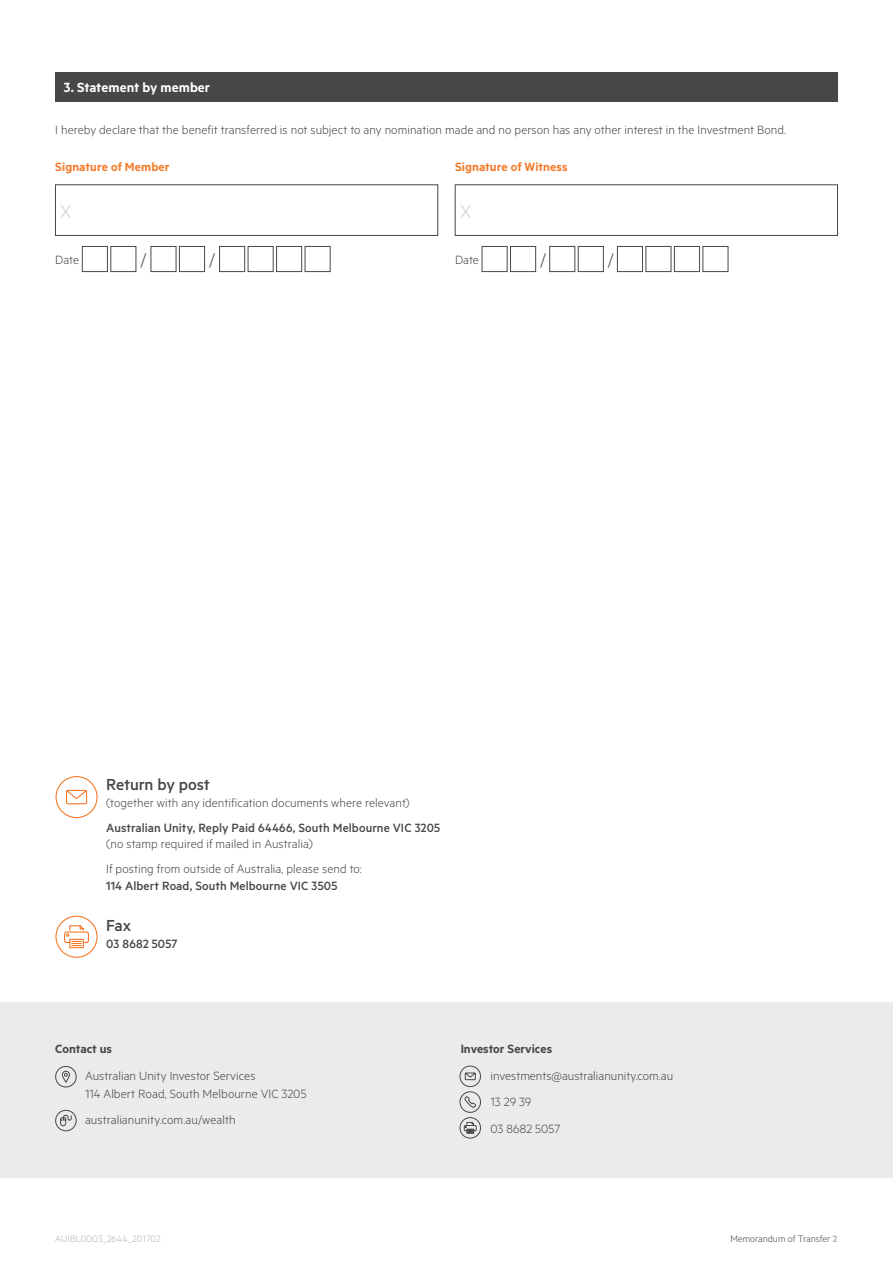
<style>
.page{position:relative;width:893px;height:1263px;background:#fff}
.page>*{position:absolute;margin:0;border:0;box-sizing:border-box;transform-origin:0 0}
.t1{font:300 21px "Metric";color:#cecfd1}
.Body{font:300 19.5px "Metric";color:#464748}
.t2{font:500 18px "Metric";letter-spacing:-.01em;color:#464748}
.Numbered_Box{font:600 15px "Metric";letter-spacing:.005em;color:#fff}
.Body-2{font:300 13.5px/26.5px "Metric";letter-spacing:.005em;color:#464748}
.t3{font:500 13.5px "Metric";letter-spacing:.005em;color:#464748}
.Subhead_Orange{font:600 13.5px "Metric";letter-spacing:.005em;color:#f47b2a}
.t4{font:600 13.5px "Metric";color:#464748}
.t5{font:300 10.5px "Metric";letter-spacing:.01em;color:#b2b3b7}
.t6{font:300 10.5px "Metric";color:#464748}
.s1{font-weight:600;color:#b2b3b7}
</style>
<div class="page">
<svg style="left:55px;top:915px;width:43px;height:43px"></svg>
<svg style="left:55px;top:776px;width:43px;height:43px"></svg>
<div style="left:0;top:1002px;width:893px;height:176px;background:#eaebec"></div>
<svg style="left:55px;top:1066px;width:22px;height:21px"></svg>
<div style="left:55px;top:1110px;width:21px;height:21px;border:1px solid #464748;border-radius:50%"></div>
<svg style="left:60px;top:1115px;width:12px;height:11px"></svg>
<svg style="left:459px;top:1065px;width:22px;height:74px"></svg>
<div style="left:55px;top:72px;width:783px;height:30px;background:#464748"></div>
<div style="left:55px;top:185px;width:383px;height:51px;border:1px solid #464748"></div>
<div style="left:455px;top:185px;width:383px;height:51px;border:1px solid #464748"></div>
<div style="left:82px;top:246px;width:26px;height:26px;background:#fff;border:1px solid #464748"></div>
<div style="left:111px;top:246px;width:25px;height:26px;background:#fff;border:1px solid #464748"></div>
<div style="left:151px;top:246px;width:25px;height:26px;background:#fff;border:1px solid #464748"></div>
<div style="left:179px;top:246px;width:26px;height:26px;background:#fff;border:1px solid #464748"></div>
<div style="left:219px;top:246px;width:26px;height:26px;background:#fff;border:1px solid #464748"></div>
<div style="left:248px;top:246px;width:25px;height:26px;background:#fff;border:1px solid #464748"></div>
<div style="left:276px;top:246px;width:26px;height:26px;background:#fff;border:1px solid #464748"></div>
<div style="left:305px;top:246px;width:25px;height:26px;background:#fff;border:1px solid #464748"></div>
<div style="left:482px;top:246px;width:25px;height:26px;background:#fff;border:1px solid #464748"></div>
<div style="left:510px;top:246px;width:26px;height:26px;background:#fff;border:1px solid #464748"></div>
<div style="left:549px;top:246px;width:26px;height:26px;background:#fff;border:1px solid #464748"></div>
<div style="left:578px;top:246px;width:25px;height:26px;background:#fff;border:1px solid #464748"></div>
<div style="left:617px;top:246px;width:26px;height:26px;background:#fff;border:1px solid #464748"></div>
<div style="left:646px;top:246px;width:25px;height:26px;background:#fff;border:1px solid #464748"></div>
<div style="left:674px;top:246px;width:26px;height:26px;background:#fff;border:1px solid #464748"></div>
<div style="left:703px;top:246px;width:25px;height:26px;background:#fff;border:1px solid #464748"></div>
<p class="Numbered_Box" style="left:64px;top:78px;width:148px">3. Statement by member</p>
<p class="Body-2" style="left:55px;top:116px;width:732px">I hereby declare that the benefit transferred is not subject to any nomination made and no person has any other interest in the Investment Bond.</p>
<p class="Subhead_Orange" style="left:55px;top:158px;width:116px">Signature of Member</p>
<p class="Subhead_Orange" style="left:455px;top:158px;width:114px">Signature of Witness</p>
<p class="t1" style="left:60px;top:199px;width:13px">X</p>
<p class="t1" style="left:460px;top:199px;width:13px">X</p>
<p class="Body-2" style="left:55px;top:246px;width:25px">Date</p>
<p class="Body" style="left:140px;top:248px;width:7px">/</p>
<p class="Body" style="left:209px;top:248px;width:7px">/</p>
<p class="Body-2" style="left:455px;top:246px;width:25px">Date</p>
<p class="Body" style="left:540px;top:248px;width:7px">/</p>
<p class="Body" style="left:608px;top:248px;width:7px">/</p>
<h3 class="t2" style="left:106px;top:774px;width:105px">Return by post</h3>
<p class="Body-2" style="left:106px;top:789px;width:305px">(together with any identification documents where relevant)</p>
<p class="t3" style="left:106px;top:820px;width:335px">Australian Unity, Reply Paid 64466, South Melbourne VIC 3205</p>
<p class="Body-2" style="left:106px;top:831px;width:257px;line-height:25px">(no stamp required if mailed in Australia)<br>If posting from outside of Australia, please send to:</p>
<p class="t3" style="left:106px;top:878px;width:233px">114 Albert Road, South Melbourne VIC 3505</p>
<h3 class="t2" style="left:106px;top:915px;width:26px">Fax</h3>
<p class="t3" style="left:106px;top:936px;width:73px">03 8682 5057</p>
<p class="t4" style="left:55px;top:1041px;width:58px">Contact us</p>
<p class="Body-2" style="left:85px;top:1066px;width:223px;line-height:18px">Australian Unity Investor Services<br>114 Albert Road, South Melbourne VIC 3205</p>
<p class="Body-2" style="left:85px;top:1106px;width:152px">australianunity.com.au/wealth</p>
<p class="t4" style="left:461px;top:1041px;width:93px">Investor Services</p>
<p class="Body-2" style="left:490px;top:1062px;width:184px">investments@australianunity.com.au<br>13 29 39<br>03 8682 5057</p>
<p class="t5" style="left:55px;top:1232px;width:107px">AUIBL0003_2644_201702</p>
<p class="t6" style="left:730px;top:1232px;width:109px">Memorandum of Transfer <span class="s1">2</span></p>
</div>
